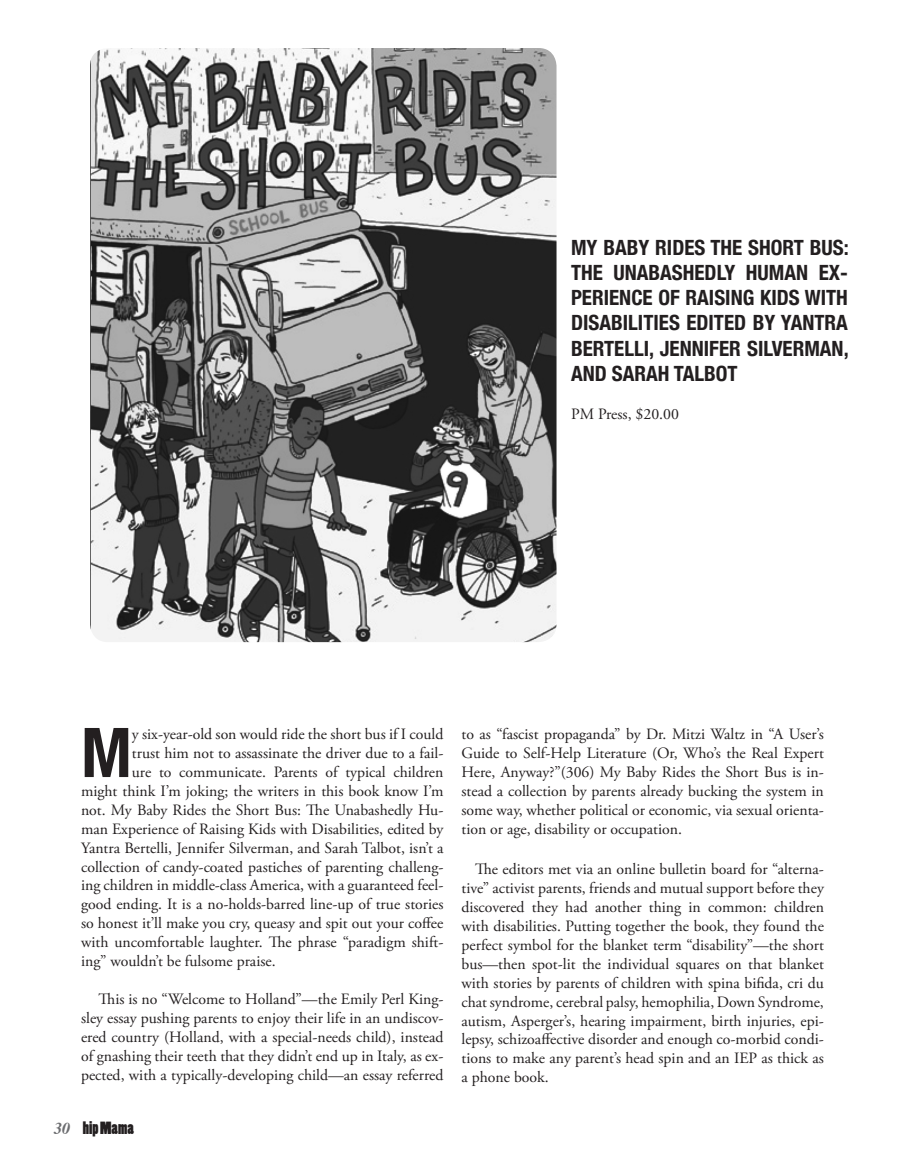
<style>
.page{position:relative;width:905px;height:1175px;background:#fff}
.page>*{position:absolute;margin:0;border:0;box-sizing:border-box;transform-origin:0 0}
.drop_cap{font:700 condensed 68.7px "Helvetica Neue";color:#231f20}
.pull_quote{font:700 condensed 21px/25.2px "Helvetica Neue";color:#231f20;text-align:justify}
.t1{font:16.5px "Poplar Std";color:#231f20}
.article_body{font:15.75px/18.9px "Adobe Garamond Pro";color:#231f20;text-align:justify}
.drop_cap-2{font:15.75px "Adobe Garamond Pro";color:#231f20}
.s1{font-family:"Times";font-weight:700;font-style:italic;color:#6c6d70}
</style>
<div class="page">
<img style="left:90px;top:48px;width:466px;height:594px">
<p class="pull_quote" style="left:571px;top:234px;width:279px">MY BABY RIDES THE SHORT BUS:<br>THE UNABASHEDLY HUMAN EX-PERIENCE OF RAISING KIDS WITH DISABILITIES EDITED BY YANTRA BERTELLI, JENNIFER SILVERMAN, AND SARAH TALBOT</p>
<p class="article_body" style="left:571px;top:405px;width:109px">PM Press, $20.00</p>
<p class="drop_cap" style="left:81px;top:711px;width:52px">M</p>
<p class="drop_cap-2" style="left:132px;top:724px;width:313px">y six-year-old son would ride the short bus if I could</p>
<p class="drop_cap-2" style="left:132px;top:743px;width:313px">trust him not to assassinate the driver due to a fail-</p>
<p class="drop_cap-2" style="left:132px;top:762px;width:313px">ure to communicate. Parents of typical children</p>
<p class="drop_cap-2" style="left:81px;top:781px;width:364px">might think I’m joking; the writers in this book know I’m</p>
<p class="drop_cap-2" style="left:81px;top:800px;width:364px">not. My Baby Rides the Short Bus: The Unabashedly Hu-</p>
<p class="drop_cap-2" style="left:81px;top:819px;width:364px">man Experience of Raising Kids with Disabilities, edited by</p>
<p class="drop_cap-2" style="left:81px;top:838px;width:364px">Yantra Bertelli, Jennifer Silverman, and Sarah Talbot, isn’t a</p>
<p class="drop_cap-2" style="left:81px;top:857px;width:364px">collection of candy-coated pastiches of parenting challeng-</p>
<p class="drop_cap-2" style="left:81px;top:876px;width:364px">ing children in middle-class America, with a guaranteed feel-</p>
<p class="drop_cap-2" style="left:81px;top:895px;width:364px">good ending. It is a no-holds-barred line-up of true stories</p>
<p class="drop_cap-2" style="left:81px;top:913px;width:364px">so honest it’ll make you cry, queasy and spit out your coffee</p>
<p class="drop_cap-2" style="left:81px;top:932px;width:364px">with uncomfortable laughter. The phrase “paradigm shift-</p>
<p class="drop_cap-2" style="left:81px;top:951px;width:196px">ing” wouldn’t be fulsome praise.</p>
<p class="article_body" style="left:81px;top:990px;width:364px;text-indent:18px">This is no “Welcome to Holland”—the Emily Perl King&shy;sley essay pushing parents to enjoy their life in an undiscov&shy;ered country (Holland, with a special-needs child), instead of gnashing their teeth that they didn’t end up in Italy, as ex&shy;pected, with a typically-developing child—an essay referred</p>
<p class="t1" style="left:54px;top:1118px;width:81px"><span class="s1">30</span> hip Mama</p>
<p class="article_body" style="left:461px;top:725px;width:364px">to as “fascist propaganda” by Dr. Mitzi Waltz in “A User’s Guide to Self-Help Literature (Or, Who’s the Real Expert Here, Anyway?”(306) My Baby Rides the Short Bus is in&shy;stead a collection by parents already bucking the system in some way, whether political or economic, via sexual orienta&shy;tion or age, disability or occupation.</p>
<p class="article_body" style="left:461px;top:860px;width:364px;text-indent:14px">The editors met via an online bulletin board for “alterna&shy;tive” activist parents, friends and mutual support before they discovered they had another thing in common: children with disabilities. Putting together the book, they found the perfect symbol for the blanket term “disability”—the short bus—then spot-lit the individual squares on that blanket with stories by parents of children with spina bifida, cri du chat syndrome, cerebral palsy, hemophilia, Down Syndrome, autism, Asperger’s, hearing impairment, birth injuries, epi&shy;lepsy, schizoaffective disorder and enough co-morbid condi&shy;tions to make any parent’s head spin and an IEP as thick as a phone book.</p>
</div>
